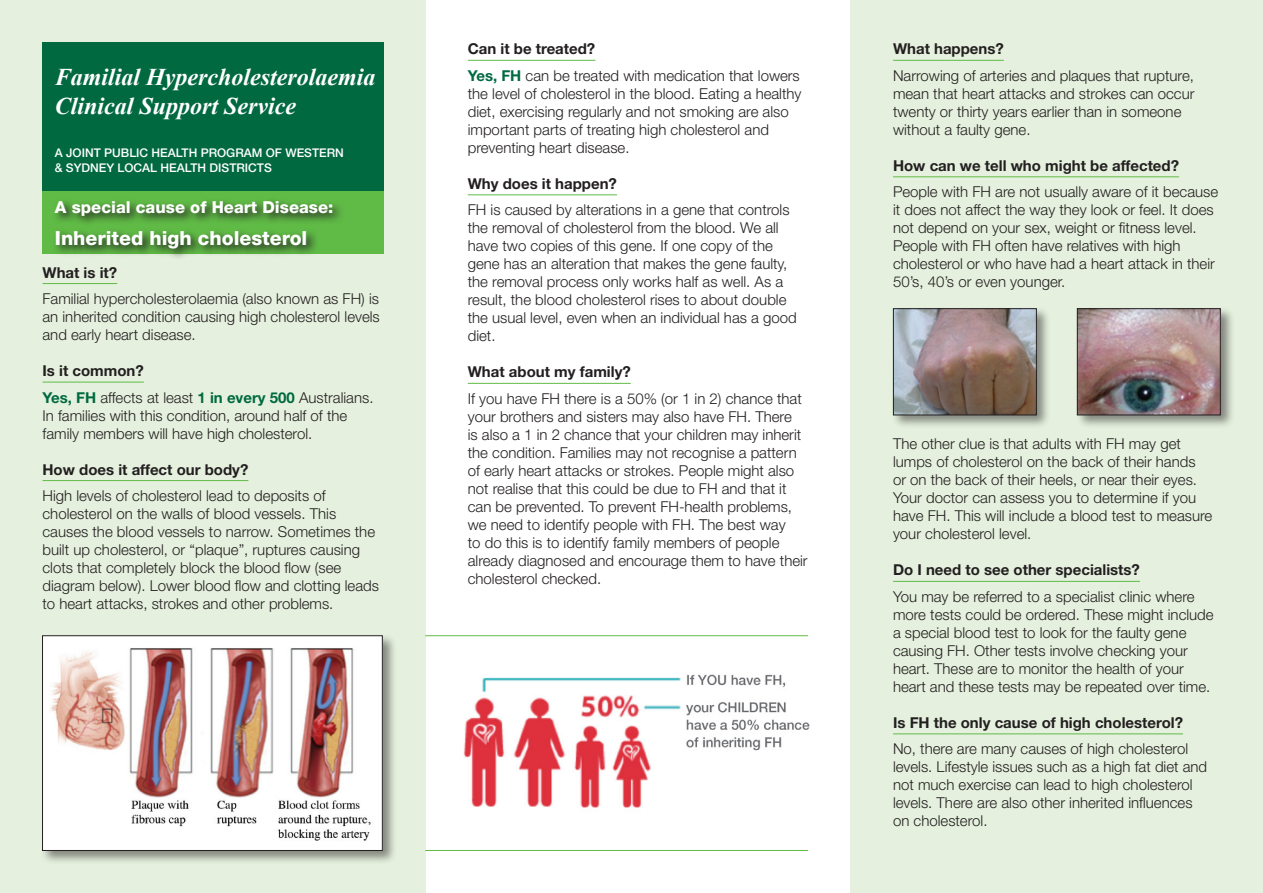
<style>
.page{position:relative;width:1263px;height:893px;background:#fff}
.page>*{position:absolute;margin:0;border:0;box-sizing:border-box;transform-origin:0 0}
.t1{font:italic 700 24px/28.8px "Times New Roman";color:#fff}
.t2{font:800 19.5px "Helvetica Neue";color:#fff}
.t3{font:800 16.5px "Helvetica Neue";color:#fff}
.t4{font:300 15px/18px "Helvetica Neue";color:#231f20}
.t5{font:700 15px "Helvetica Neue";color:#231f20}
.t6{font:500 12px/14.4px "Helvetica Neue";color:#fff}
.s1{font-weight:700}
.s2{font-weight:700;color:#006940}
</style>
<div class="page">
<div style="left:0;top:0;width:425px;height:893px;background:#e5f1de"></div>
<div style="left:850px;top:0;width:413px;height:893px;background:#e5f1de"></div>
<hr style="left:43px;top:283px;width:74px;height:1px;background:#60bb46">
<hr style="left:43px;top:382px;width:101px;height:1px;background:#60bb46">
<hr style="left:43px;top:480px;width:205px;height:1px;background:#60bb46">
<hr style="left:468px;top:60px;width:127px;height:1px;background:#60bb46">
<hr style="left:468px;top:194px;width:149px;height:1px;background:#60bb46">
<hr style="left:468px;top:383px;width:163px;height:1px;background:#60bb46">
<hr style="left:893px;top:60px;width:111px;height:1px;background:#60bb46">
<hr style="left:893px;top:176px;width:286px;height:1px;background:#60bb46">
<hr style="left:893px;top:581px;width:247px;height:1px;background:#60bb46">
<hr style="left:893px;top:733px;width:290px;height:1px;background:#60bb46">
<div style="left:43px;top:43px;width:341px;height:148px;background:#006940"></div>
<div style="left:43px;top:191px;width:341px;height:63px;background:#60bb46"></div>
<svg style="left:55px;top:200px;width:286px;height:58px"></svg>
<div style="left:40px;top:633px;width:357px;height:232px;background:#231f20;opacity:.5"></div>
<img style="left:44px;top:637px;width:337px;height:212px">
<div style="left:42px;top:635px;width:341px;height:216px;border:1px solid #231f20"></div>
<img style="left:457px;top:636px;width:353px;height:172px">
<div style="left:891px;top:306px;width:344px;height:124px;background:#231f20;opacity:.5"></div>
<img style="left:895px;top:310px;width:140px;height:103px">
<div style="left:893px;top:308px;width:144px;height:107px;border:1px solid #231f20"></div>
<img style="left:1079px;top:310px;width:140px;height:103px">
<div style="left:1077px;top:308px;width:144px;height:107px;border:1px solid #231f20"></div>
<hr style="left:425px;top:635px;width:383px;height:1px;background:#60bb46">
<hr style="left:425px;top:850px;width:383px;height:1px;background:#60bb46">
<h1 class="t1" style="left:55px;top:62px;width:322px">Familial Hypercholesterolaemia<br>Clinical Support Service</h1>
<p class="t6" style="left:55px;top:146px;width:290px">A JOINT PUBLIC HEALTH PROGRAM OF WESTERN &amp; SYDNEY LOCAL HEALTH DISTRICTS</p>
<p class="t3" style="left:55px;top:197px;width:280px">A special cause of Heart Disease:</p>
<h2 class="t2" style="left:55px;top:226px;width:254px">Inherited high cholesterol</h2>
<p class="t5" style="left:43px;top:263px;width:76px">What is it?</p>
<p class="t4" style="left:43px;top:289px;width:339px;text-align:justify">Familial hypercholesterolaemia (also known as FH) is an inherited condition causing high cholesterol levels and early heart disease.</p>
<p class="t4" style="left:43px;top:357px;width:332px;line-height:26.5px"><span class="s1">Is it common?<br></span><span class="s2">Yes, FH</span> affects at least <span class="s2">1 in every 500</span> Australians.</p>
<p class="t4" style="left:43px;top:406px;width:306px">In families with this condition, around half of the family members will have high cholesterol.</p>
<p class="t5" style="left:43px;top:460px;width:207px">How does it affect our body?</p>
<p class="t4" style="left:43px;top:486px;width:338px">High levels of cholesterol lead to deposits of cholesterol on the walls of blood vessels. This causes the blood vessels to narrow. Sometimes the built up cholesterol, or “plaque”, ruptures causing clots that completely block the blood flow (see diagram below). Lower blood flow and clotting leads to heart attacks, strokes and other problems.</p>
<p class="t4" style="left:468px;top:35px;width:334px;line-height:26.5px"><span class="s1">Can it be treated?<br></span><span class="s2">Yes, FH</span> can be treated with medication that lowers</p>
<p class="t4" style="left:468px;top:84px;width:335px">the level of cholesterol in the blood. Eating a healthy diet, exercising regularly and not smoking are also important parts of treating high cholesterol and preventing heart disease.</p>
<p class="t5" style="left:468px;top:174px;width:151px">Why does it happen?</p>
<p class="t4" style="left:468px;top:201px;width:330px">FH is caused by alterations in a gene that controls the removal of cholesterol from the blood. We all have two copies of this gene. If one copy of the gene has an alteration that makes the gene faulty, the removal process only works half as well. As a result, the blood cholesterol rises to about double the usual level, even when an individual has a good diet.</p>
<p class="t5" style="left:468px;top:363px;width:165px">What about my family?</p>
<p class="t4" style="left:468px;top:389px;width:341px">If you have FH there is a 50% (or 1 in 2) chance that your brothers and sisters may also have FH. There<br>is also a 1 in 2 chance that your children may inherit the condition. Families may not recognise a pattern of early heart attacks or strokes. People might also not realise that this could be due to FH and that it can be prevented. To prevent FH-health problems, we need to identify people with FH. The best way<br>to do this is to identify family members of people already diagnosed and encourage them to have their cholesterol checked.</p>
<p class="t5" style="left:893px;top:40px;width:112px">What happens?</p>
<p class="t4" style="left:893px;top:66px;width:303px">Narrowing of arteries and plaques that rupture, mean that heart attacks and strokes can occur twenty or thirty years earlier than in someone without a faulty gene.</p>
<p class="t5" style="left:893px;top:156px;width:288px">How can we tell who might be affected?</p>
<p class="t4" style="left:893px;top:183px;width:327px">People with FH are not usually aware of it because it does not affect the way they look or feel. It does not depend on your sex, weight or fitness level.<br>People with FH often have relatives with high cholesterol or who have had a heart attack in their 50’s, 40’s or even younger.</p>
<p class="t4" style="left:893px;top:435px;width:321px">The other clue is that adults with FH may get lumps of cholesterol on the back of their hands or on the back of their heels, or near their eyes.<br>Your doctor can assess you to determine if you have FH. This will include a blood test to measure your cholesterol level.</p>
<p class="t5" style="left:893px;top:561px;width:248px">Do I need to see other specialists?</p>
<p class="t4" style="left:893px;top:587px;width:322px">You may be referred to a specialist clinic where more tests could be ordered. These might include a special blood test to look for the faulty gene causing FH. Other tests involve checking your heart. These are to monitor the health of your heart and these tests may be repeated over time.</p>
<p class="t5" style="left:893px;top:713px;width:291px">Is FH the only cause of high cholesterol?</p>
<p class="t4" style="left:893px;top:740px;width:316px">No, there are many causes of high cholesterol levels. Lifestyle issues such as a high fat diet and not much exercise can lead to high cholesterol levels. There are also other inherited influences on cholesterol.</p>
</div>
